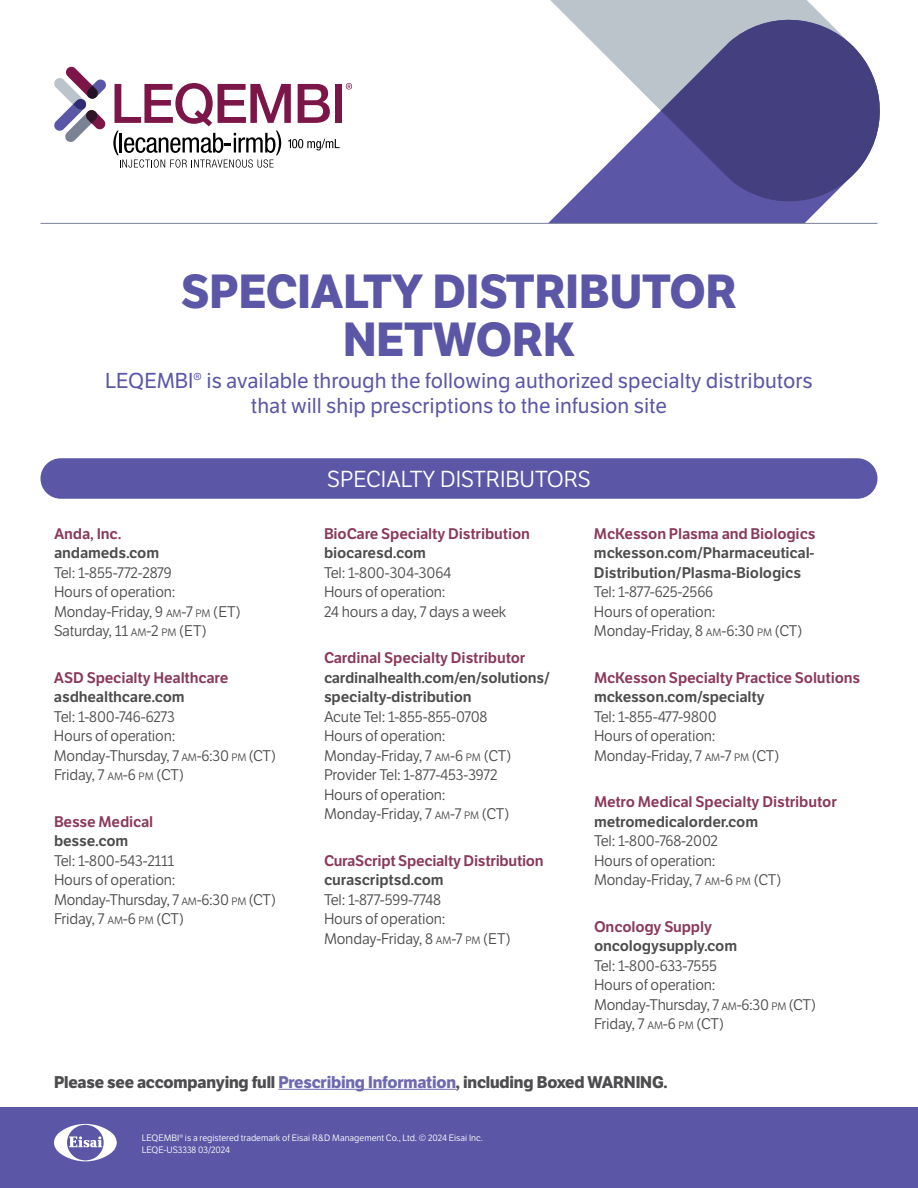
<style>
.page{position:relative;width:918px;height:1188px;background:#fff}
.page>*{position:absolute;margin:0;border:0;box-sizing:border-box;transform-origin:0 0}
.t1{font:700 46.5px/48px "LFT Etica";color:#5b57a6;text-align:center}
.t2{font:22.5px "LFT Etica";color:#fff}
.t3{font:21px/25.5px "LFT Etica";color:#5b57a6;text-align:center}
.t4{font:700 16.5px "LFT Etica";letter-spacing:-.01em;color:#4d4d4f}
.t5{font:15px/19.5px "LFT Etica";letter-spacing:-.01em;color:#4d4d4f}
.t6{font:15px/19.5px "LFT Etica SB";letter-spacing:-.01em;color:#4d4d4f}
.t7{font:15px "LFT Etica SB";letter-spacing:-.01em;color:#8a395a}
.t8{font:9px/12px "LFT Etica";color:#fff}
.s1{font-size:10.5px}
.s2{color:#6f6ab0}
</style>
<div class="page">
<div style="left:550px;top:0;width:268px;height:11px;background:#bbc4ca"></div>
<svg style="left:529px;top:11px;width:348px;height:212px"></svg>
<svg style="left:661px;top:11px;width:219px;height:199px;fill:#443f7e"></svg>
<div style="left:40px;top:458px;width:838px;height:41px;background:#5b57a6;border-radius:20px"></div>
<div style="left:335px;top:84px;width:6px;height:39px;background:#7c1649"></div>
<svg style="left:346px;top:83px;width:6px;height:6px"></svg>
<svg style="left:113px;top:83px;width:227px;height:85px"></svg>
<svg style="left:54px;top:66px;width:52px;height:76px"></svg>
<hr style="left:40px;top:223px;width:838px;height:1px;background:#7a8195">
<div style="left:0;top:1107px;width:918px;height:81px;background:#5b57a6"></div>
<svg style="left:54px;top:1124px;width:63px;height:37px"></svg>
<hr style="left:278px;top:1089px;width:178px;height:1px;background:#6f6ab0">
<h1 class="t1" style="left:181px;top:268px;width:557px">SPECIALTY DISTRIBUTOR<br>NETWORK</h1>
<h3 class="t3" style="left:105px;top:368px;width:709px">LEQEMBI® is available through the following authorized specialty distributors that will ship prescriptions to the infusion site</h3>
<p class="t7" style="left:54px;top:524px;width:69px">Anda, Inc.</p>
<p class="t6" style="left:54px;top:544px;width:107px">andameds.com</p>
<p class="t5" style="left:54px;top:563px;width:188px">Tel: 1-855-772-2879<br>Hours of operation:<br>Monday-Friday, 9 <span class="s1">AM</span>-7 <span class="s1">PM</span> (ET)<br>Saturday, 11 <span class="s1">AM</span>-2 <span class="s1">PM</span> (ET)</p>
<p class="t7" style="left:54px;top:668px;width:176px">ASD Specialty Healthcare</p>
<p class="t6" style="left:54px;top:688px;width:132px">asdhealthcare.com</p>
<p class="t5" style="left:54px;top:707px;width:223px">Tel: 1-800-746-6273<br>Hours of operation:<br>Monday-Thursday, 7 <span class="s1">AM</span>-6:30 <span class="s1">PM</span> (CT)<br>Friday, 7 <span class="s1">AM</span>-6 <span class="s1">PM</span> (CT)</p>
<p class="t7" style="left:54px;top:812px;width:101px">Besse Medical</p>
<p class="t6" style="left:54px;top:832px;width:76px">besse.com</p>
<p class="t5" style="left:54px;top:851px;width:223px">Tel: 1-800-543-2111<br>Hours of operation:<br>Monday-Thursday, 7 <span class="s1">AM</span>-6:30 <span class="s1">PM</span> (CT)<br>Friday, 7 <span class="s1">AM</span>-6 <span class="s1">PM</span> (CT)</p>
<h2 class="t2" style="left:327px;top:466px;width:265px">SPECIALTY DISTRIBUTORS</h2>
<p class="t7" style="left:324px;top:524px;width:208px">BioCare Specialty Distribution</p>
<p class="t6" style="left:324px;top:544px;width:103px">biocaresd.com</p>
<p class="t5" style="left:324px;top:563px;width:184px">Tel: 1-800-304-3064<br>Hours of operation:<br>24 hours a day, 7 days a week</p>
<p class="t7" style="left:324px;top:649px;width:203px">Cardinal Specialty Distributor</p>
<p class="t6" style="left:324px;top:668px;width:228px">cardinalhealth.com/en/solutions/ specialty-distribution</p>
<p class="t5" style="left:324px;top:707px;width:189px">Acute Tel: 1-855-855-0708<br>Hours of operation:<br>Monday-Friday, 7 <span class="s1">AM</span>-6 <span class="s1">PM</span> (CT)<br>Provider Tel: 1-877-453-3972<br>Hours of operation:<br>Monday-Friday, 7 <span class="s1">AM</span>-7 <span class="s1">PM</span> (CT)</p>
<p class="t7" style="left:324px;top:851px;width:221px">CuraScript Specialty Distribution</p>
<p class="t6" style="left:324px;top:871px;width:121px">curascriptsd.com</p>
<p class="t5" style="left:324px;top:890px;width:188px">Tel: 1-877-599-7748<br>Hours of operation:<br>Monday-Friday, 8 <span class="s1">AM</span>-7 <span class="s1">PM</span> (ET)</p>
<p class="t7" style="left:594px;top:524px;width:223px">McKesson Plasma and Biologics</p>
<p class="t6" style="left:594px;top:544px;width:222px">mckesson.com/Pharmaceutical-<br>Distribution/Plasma-Biologics</p>
<p class="t5" style="left:594px;top:583px;width:210px">Tel: 1-877-625-2566<br>Hours of operation:<br>Monday-Friday, 8 <span class="s1">AM</span>-6:30 <span class="s1">PM</span> (CT)</p>
<p class="t7" style="left:594px;top:668px;width:268px">McKesson Specialty Practice Solutions</p>
<p class="t6" style="left:594px;top:688px;width:172px">mckesson.com/specialty</p>
<p class="t5" style="left:594px;top:707px;width:187px">Tel: 1-855-477-9800<br>Hours of operation:<br>Monday-Friday, 7 <span class="s1">AM</span>-7 <span class="s1">PM</span> (CT)</p>
<p class="t7" style="left:594px;top:793px;width:244px">Metro Medical Specialty Distributor</p>
<p class="t6" style="left:594px;top:812px;width:166px">metromedicalorder.com</p>
<p class="t5" style="left:594px;top:832px;width:189px">Tel: 1-800-768-2002<br>Hours of operation:<br>Monday-Friday, 7 <span class="s1">AM</span>-6 <span class="s1">PM</span> (CT)</p>
<p class="t7" style="left:594px;top:917px;width:120px">Oncology Supply</p>
<p class="t6" style="left:594px;top:937px;width:145px">oncologysupply.com</p>
<p class="t5" style="left:594px;top:956px;width:223px">Tel: 1-800-633-7555<br>Hours of operation:<br>Monday-Thursday, 7 <span class="s1">AM</span>-6:30 <span class="s1">PM</span> (CT)<br>Friday, 7 <span class="s1">AM</span>-6 <span class="s1">PM</span> (CT)</p>
<p class="t4" style="left:54px;top:1072px;width:615px">Please see accompanying full <span class="s2">Prescribing Information</span>, including Boxed WARNING.</p>
<p class="t8" style="left:142px;top:1132px;width:343px">LEQEMBI® is a registered trademark of Eisai R&amp;D Management Co., Ltd. © 2024 Eisai Inc.<br>LEQE-US3338 03/2024</p>
</div>
